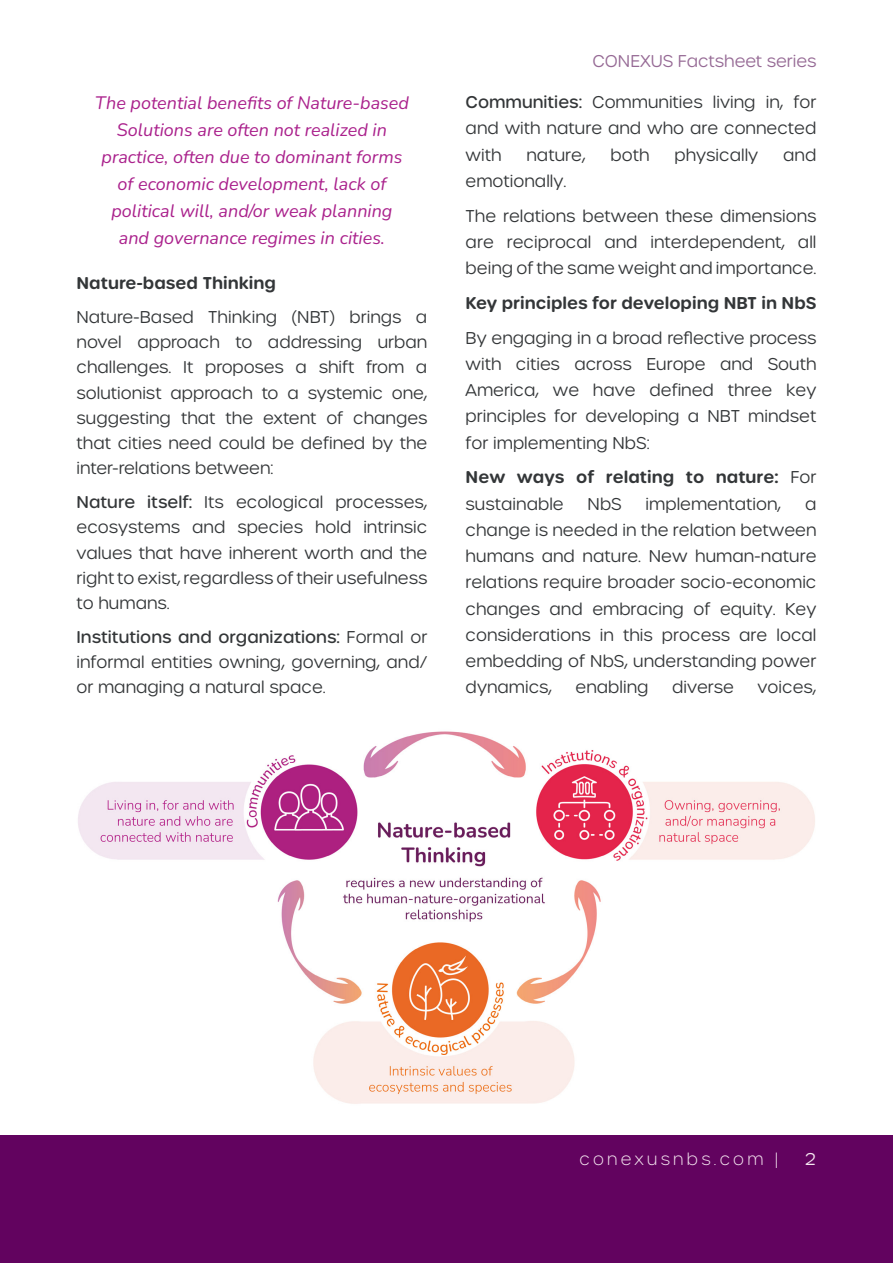
<style>
.page{position:relative;width:893px;height:1263px;background:#fff}
.page>*{position:absolute;margin:0;border:0;box-sizing:border-box;transform-origin:0 0}
.Quatations{font:italic 18px/27px "Nunito";color:#aa218c;text-align:center}
.Subtitle2{font:300 16.5px/26.2px "Urbane Rounded";color:#333638;text-align:justify}
.Subtitle2-2{font:600 16.5px/26.2px "Urbane Rounded";color:#333638}
.t1{font:300 16.5px "Urbane Rounded";color:#966a95}
.t2{font:200 16.5px "Urbane Rounded";letter-spacing:.2em;color:#f5e6f0}
.t3{font:300 16.5px "Urbane Rounded";color:#f5e6f0}
.s1{font-weight:500}
.s2{font-weight:300}
</style>
<div class="page">
<div style="left:0;top:1135px;width:893px;height:128px;background:#62035f"></div>
<img style="left:78px;top:731px;width:737px;height:373px">
<p class="Quatations" style="left:95px;top:88px;width:316px">The potential benefits of Nature-based Solutions are often not realized in practice, often due to dominant forms of economic development, lack of political will, and/or weak planning and governance regimes in cities.</p>
<p class="Subtitle2-2" style="left:77px;top:270px;width:201px">Nature-based Thinking</p>
<p class="Subtitle2" style="left:77px;top:304px;width:352px;line-height:25.2px">Nature-Based Thinking (NBT) brings a novel approach to addressing urban challenges. It proposes a shift from a solutionist approach to a systemic one, suggesting that the extent of changes that cities need could be defined by the inter-relations between:</p>
<p class="Subtitle2" style="left:77px;top:489px;width:352px;line-height:25.2px"><span class="s1">Nature itself:</span> Its ecological processes, ecosystems and species hold intrinsic values that have inherent worth and the right to exist, regardless of their usefulness to humans.</p>
<p class="Subtitle2" style="left:77px;top:624px;width:352px;line-height:25.2px"><span class="s1">Institutions and organizations:</span> Formal or informal entities owning, governing, and/ or managing a natural space.</p>
<p class="t1" style="left:592px;top:50px;width:225px">CONEXUS Factsheet series</p>
<p class="Subtitle2" style="left:466px;top:89px;width:352px"><span class="s1">Communities:</span> Communities living in, for and with nature and who are connected with</p>
<p class="Subtitle2" style="left:526px;top:142px;width:61px">nature,</p>
<p class="Subtitle2" style="left:610px;top:142px;width:41px">both</p>
<p class="Subtitle2" style="left:674px;top:142px;width:85px">physically</p>
<p class="Subtitle2" style="left:783px;top:142px;width:35px">and</p>
<p class="Subtitle2" style="left:466px;top:168px;width:102px">emotionally.</p>
<p class="Subtitle2" style="left:466px;top:203px;width:352px">The relations between these dimensions are reciprocal and interdependent, all being of the same weight and importance.</p>
<p class="Subtitle2-2" style="left:466px;top:290px;width:352px">Key principles for developing NBT in NbS</p>
<p class="Subtitle2" style="left:466px;top:325px;width:352px">By engaging in a broad reflective process with cities across Europe and South America, we have defined three key principles for developing a NBT mindset for implementing NbS:</p>
<p class="Subtitle2-2" style="left:466px;top:464px;width:352px">New ways of relating to nature: <span class="s2">For sustainable</span></p>
<p class="Subtitle2" style="left:588px;top:490px;width:36px">NbS</p>
<p class="Subtitle2" style="left:646px;top:490px;width:137px">implementation,</p>
<p class="Subtitle2" style="left:466px;top:490px;width:352px;text-indent:339px">a change is needed in the relation between humans and nature. New human-nature relations require broader socio-economic changes and embracing of equity. Key considerations in this process are local embedding of NbS, understanding power dynamics,</p>
<p class="Subtitle2" style="left:576px;top:674px;width:74px">enabling</p>
<p class="Subtitle2" style="left:672px;top:674px;width:64px">diverse</p>
<p class="Subtitle2" style="left:758px;top:674px;width:60px">voices,</p>
<p class="t2" style="left:579px;top:1148px;width:200px">conexusnbs.com |</p>
<p class="t3" style="left:805px;top:1148px;width:12px">2</p>
</div>
